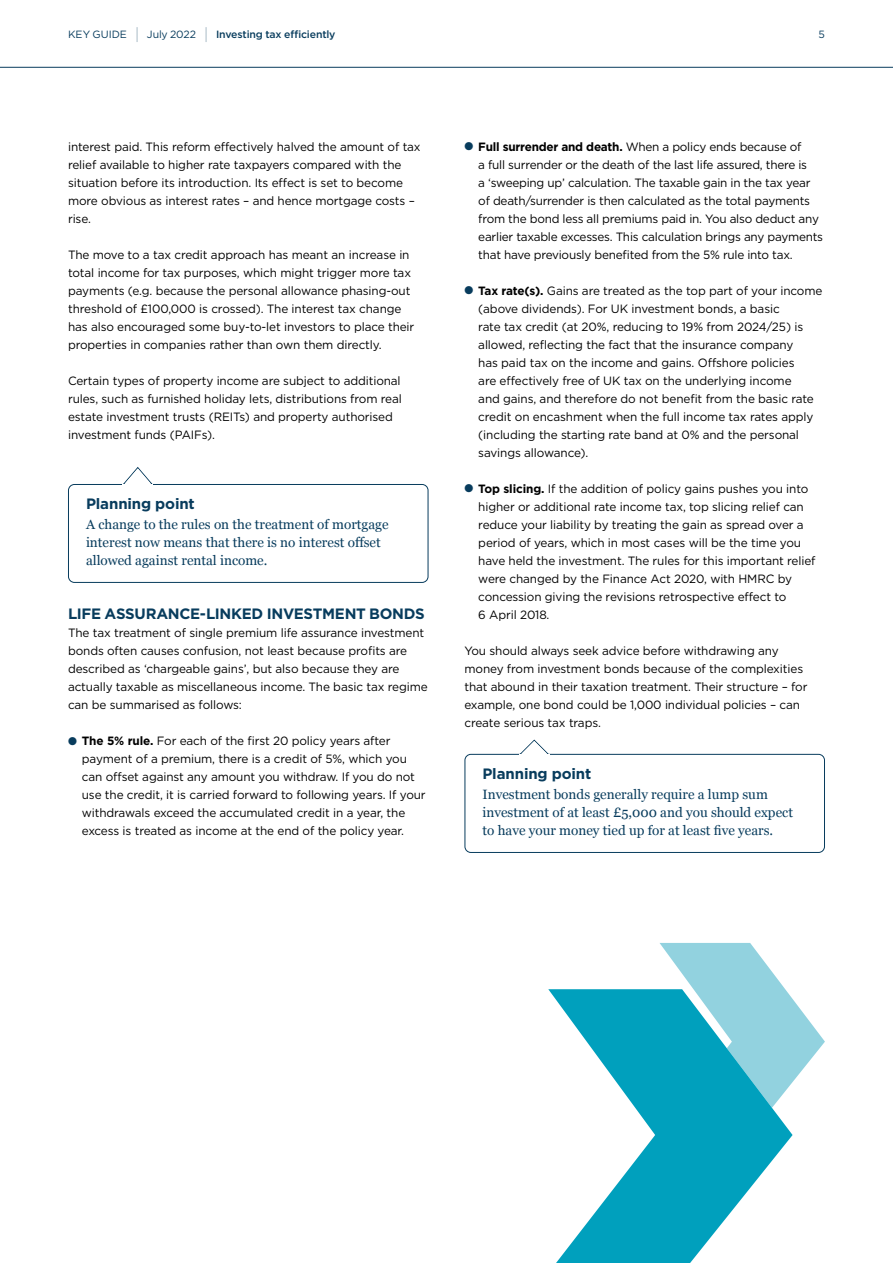
<style>
.page{position:relative;width:893px;height:1263px;background:#fff}
.page>*{position:absolute;margin:0;border:0;box-sizing:border-box;transform-origin:0 0}
.t1{font:700 15px "Gotham";letter-spacing:-.015em;color:#083c5d}
.t2{font:13.5px/18px "Georgia";color:#083c5d}
.t3{font:12px/18px "Gotham";letter-spacing:-.01em;color:#000}
.t4{font:500 10.5px "Gotham";letter-spacing:-.015em;color:#083c5d}
.t5{font:10.5px "Gotham";letter-spacing:-.015em;color:#083c5d}
.s1{font-weight:400}
.s2{font-weight:100;font-size:16.2px}
.s3{color:#083c5d}
.s4{font-weight:700}
</style>
<div class="page">
<hr style="left:0;top:67px;width:893px;height:1px;background:#083c5d">
<svg style="left:659px;top:943px;width:166px;height:139px"></svg>
<svg style="left:548px;top:989px;width:245px;height:274px;fill:#00a0bd"></svg>
<div style="left:68px;top:484px;width:360px;height:99px;border:1px solid #083c5d;border-radius:6px"></div>
<svg style="left:122px;top:467px;width:32px;height:19px"></svg>
<hr style="left:122px;top:485px;width:31px;height:1px;background:#fff">
<div style="left:464px;top:754px;width:361px;height:99px;border:1px solid #083c5d;border-radius:6px"></div>
<svg style="left:519px;top:739px;width:31px;height:16px"></svg>
<hr style="left:519px;top:755px;width:31px;height:1px;background:#fff">
<p class="t4" style="left:68px;top:27px;width:269px"><span class="s1">KEY GUIDE</span> <span class="s2">|</span> <span class="s1">July 2022</span> <span class="s2">|</span> Invest ng tax efficien y</p>
<p class="t5" style="left:147px;top:27px;width:77px">Month 20XX <span class="s2">|</span></p>
<p class="t4" style="left:230px;top:27px;width:213px">Folio Title Folio Title Folio Title Folio Title</p>
<p class="t5" style="left:818px;top:27px;width:8px">5</p>
<p class="t3" style="left:68px;top:137px;width:354px">interest paid. This reform effectively halved the amount of tax relief available to higher rate taxpayers compared with the situation before its introduction. Its effect is set to become more obvious as interest rates – and hence mortgage costs – rise.</p>
<p class="t3" style="left:68px;top:245px;width:348px">The move to a tax credit approach has meant an increase in total income for tax purposes, which might trigger more tax payments (e.g. because the personal allowance phasing-out threshold of £100,000 is crossed). The interest tax change has also encouraged some buy-to-let investors to place their properties in companies rather than own them directly.</p>
<p class="t3" style="left:68px;top:371px;width:335px">Certain types of property income are subject to additional rules, such as furnished holiday lets, distributions from real estate investment trusts (REITs) and property authorised investment funds (PAIFs).</p>
<p class="t1" style="left:86px;top:493px;width:110px">Planning point</p>
<p class="t2" style="left:86px;top:515px;width:304px">A change to the rules on the treatment of mortgage interest now means that there is no interest offset allowed against rental income.</p>
<p class="t1" style="left:68px;top:604px;width:358px">LIFE ASSURANCE-LINKED INVESTMENT BONDS</p>
<p class="t3" style="left:68px;top:623px;width:361px">The tax treatment of single premium life assurance investment bonds often causes confusion, not least because profits are described as ‘chargeable gains’, but also because they are actually taxable as miscellaneous income. The basic tax regime can be summarised as follows:</p>
<p class="t3" style="left:82px;top:731px;width:345px;text-indent:-14px"><span class="s3">●</span> <span class="s4">The 5% rule.</span> For each of the first 20 policy years after payment of a premium, there is a credit of 5%, which you can offset against any amount you withdraw. If you do not use the credit, it is carried forward to following years. If your withdrawals exceed the accumulated credit in a year, the excess is treated as income at the end of the policy year.</p>
<p class="t3" style="left:478px;top:137px;width:346px;text-indent:-14px"><span class="s3">●</span> <span class="s4">Full surrender and death.</span> When a policy ends because of<br>a full surrender or the death of the last life assured, there is<br>a ‘sweeping up’ calculation. The taxable gain in the tax year of death/surrender is then calculated as the total payments from the bond less all premiums paid in. You also deduct any earlier taxable excesses. This calculation brings any payments that have previously benefited from the 5% rule into tax.</p>
<p class="t3" style="left:478px;top:281px;width:346px;text-indent:-14px"><span class="s3">●</span> <span class="s4">Tax rate(s).</span> Gains are treated as the top part of your income (above dividends). For UK investment bonds, a basic<br>rate tax credit (at 20%, reducing to 19% from 2024/25) is allowed, reflecting the fact that the insurance company<br>has paid tax on the income and gains. Offshore policies<br>are effectively free of UK tax on the underlying income<br>and gains, and therefore do not benefit from the basic rate credit on encashment when the full income tax rates apply (including the starting rate band at 0% and the personal savings allowance).</p>
<p class="t3" style="left:478px;top:479px;width:339px;text-indent:-14px"><span class="s3">●</span> <span class="s4">Top slicing.</span> If the addition of policy gains pushes you into higher or additional rate income tax, top slicing relief can reduce your liability by treating the gain as spread over a period of years, which in most cases will be the time you have held the investment. The rules for this important relief were changed by the Finance Act 2020, with HMRC by concession giving the revisions retrospective effect to<br>6 April 2018.</p>
<p class="t3" style="left:464px;top:641px;width:344px">You should always seek advice before withdrawing any money from investment bonds because of the complexities that abound in their taxation treatment. Their structure – for example, one bond could be 1,000 individual policies – can create serious tax traps.</p>
<p class="t1" style="left:482px;top:763px;width:110px">Planning point</p>
<p class="t2" style="left:482px;top:785px;width:312px">Investment bonds generally require a lump sum investment of at least £5,000 and you should expect to have your money tied up for at least five years.</p>
</div>
